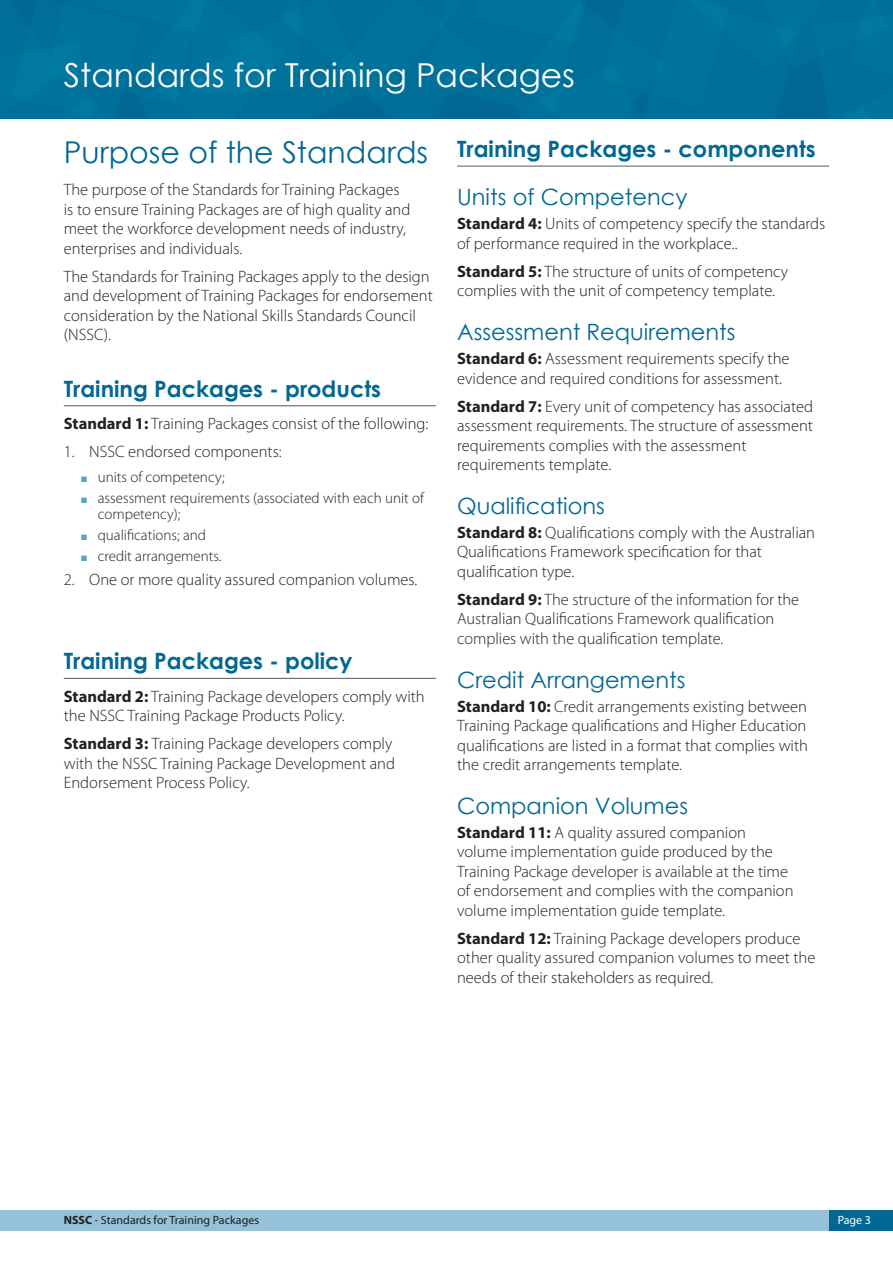
<style>
.page{position:relative;width:893px;height:1263px;background:#fff}
.page>*{position:absolute;margin:0;border:0;box-sizing:border-box;transform-origin:0 0}
.Heading_1{font:33px "Century Gothic";color:#fff}
.Heading_2{font:30px "Century Gothic";color:#006893}
.Heading_3{font:22.5px "Century Gothic";color:#006893}
.Heading_3_Underline{font:700 22.5px "Century Gothic";color:#006893}
.Body{font:300 16.5px/19.5px "Myriad Pro";color:#231f20}
.t1{font:300 15px/16.5px "Myriad Pro";color:#231f20}
.t2{font:12px "Myriad Pro";color:#231f20}
.t3{font:12px "Myriad Pro";color:#fff}
.s1{font-weight:700}
</style>
<div class="page">
<div style="left:1px;top:1210px;width:828px;height:20px;background:#95c2d9"></div>
<div style="left:0;top:0;width:893px;height:118px;background:#00739d"></div>
<div style="left:829px;top:1210px;width:64px;height:20px;background:#006893"></div>
<hr style="left:64px;top:405px;width:372px;height:1px;background:#57585a">
<hr style="left:64px;top:678px;width:372px;height:1px;background:#57585a">
<hr style="left:457px;top:166px;width:372px;height:1px;background:#57585a">
<p class="Heading_1" style="left:64px;top:53px;width:513px">Standards for Training Packages</p>
<p class="Heading_2" style="left:64px;top:131px;width:366px">Purpose of the Standards</p>
<p class="Body" style="left:64px;top:180px;width:348px">The purpose of the Standards for Training Packages is to ensure Training Packages are of high quality and meet the workforce development needs of industry, enterprises and individuals.</p>
<p class="Body" style="left:64px;top:266px;width:371px">The Standards for Training Packages apply to the design and development of Training Packages for endorsement consideration by the National Skills Standards Council (NSSC).</p>
<p class="Heading_3_Underline" style="left:64px;top:372px;width:319px">Training Packages - products</p>
<p class="Body" style="left:64px;top:414px;width:366px"><span class="s1">Standard 1:</span> Training Packages consist of the following:</p>
<p class="Body" style="left:64px;top:442px;width:219px">1. NSSC endorsed components:</p>
<p class="t1" style="left:98px;top:469px;width:128px">units of competency;</p>
<p class="t1" style="left:98px;top:489px;width:328px">assessment requirements (associated with each unit of competency);</p>
<p class="t1" style="left:98px;top:527px;width:110px">qualifications; and</p>
<p class="t1" style="left:98px;top:547px;width:125px">credit arrangements.</p>
<p class="Body" style="left:64px;top:569px;width:355px">2. One or more quality assured companion volumes.</p>
<p class="Heading_3_Underline" style="left:64px;top:644px;width:290px">Training Packages - policy</p>
<p class="Body" style="left:64px;top:686px;width:363px"><span class="s1">Standard 2:</span> Training Package developers comply with the NSSC Training Package Products Policy.</p>
<p class="Body" style="left:64px;top:734px;width:333px"><span class="s1">Standard 3:</span> Training Package developers comply with the NSSC Training Package Development and<br>Endorsement Process Policy.</p>
<p class="Heading_3_Underline" style="left:457px;top:132px;width:360px">Training Packages - components</p>
<p class="Heading_3" style="left:457px;top:182px;width:232px">Units of Competency</p>
<p class="Body" style="left:457px;top:214px;width:370px"><span class="s1">Standard 4:</span> Units of competency specify the standards of performance required in the workplace..</p>
<p class="Body" style="left:457px;top:261px;width:333px"><span class="s1">Standard 5:</span> The structure of units of competency complies with the unit of competency template.</p>
<p class="Heading_3" style="left:457px;top:316px;width:280px">Assessment Requirements</p>
<p class="Body" style="left:457px;top:349px;width:334px"><span class="s1">Standard 6:</span> Assessment requirements specify the evidence and required conditions for assessment.</p>
<p class="Body" style="left:457px;top:396px;width:357px"><span class="s1">Standard 7:</span> Every unit of competency has associated assessment requirements. The structure of assessment requirements complies with the assessment requirements template.</p>
<p class="Heading_3" style="left:457px;top:490px;width:149px">Qualifications</p>
<p class="Body" style="left:457px;top:522px;width:359px"><span class="s1">Standard 8:</span> Qualifications comply with the Australian<br>Qualifications Framework specification for that qualification type.</p>
<p class="Body" style="left:457px;top:589px;width:343px"><span class="s1">Standard 9:</span> The structure of the information for the<br>Australian Qualifications Framework qualification complies with the qualification template.</p>
<p class="Heading_3" style="left:457px;top:664px;width:230px">Credit Arrangements</p>
<p class="Body" style="left:457px;top:696px;width:352px;text-align:justify"><span class="s1">Standard 10:</span> Credit arrangements existing between Training Package qualifications and Higher Education qualifications are listed in a format that complies with the credit arrangements template.</p>
<p class="Heading_3" style="left:457px;top:790px;width:232px">Companion Volumes</p>
<p class="Body" style="left:457px;top:822px;width:338px"><span class="s1">Standard 11:</span> A quality assured companion volume implementation guide produced by the Training Package developer is available at the time of endorsement and complies with the companion volume implementation guide template.</p>
<p class="Body" style="left:457px;top:928px;width:360px"><span class="s1">Standard 12:</span> Training Package developers produce other quality assured companion volumes to meet the needs of their stakeholders as required.</p>
<p class="t2" style="left:64px;top:1212px;width:197px"><span class="s1">NSSC</span> - Standards for Training Packages</p>
<p class="t3" style="left:838px;top:1213px;width:35px">Page 3</p>
</div>
